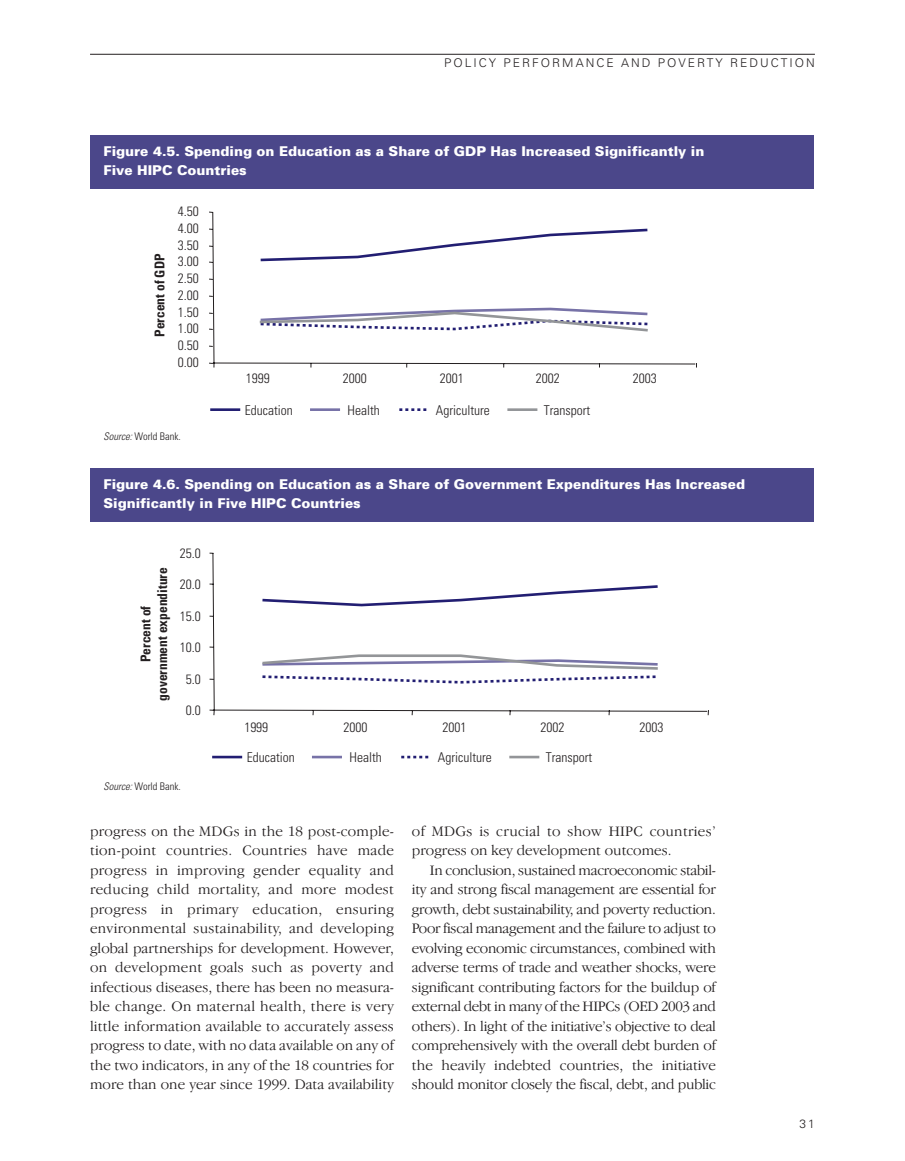
<style>
.page{position:relative;width:905px;height:1161px;background:#fff}
.page>*{position:absolute;margin:0;border:0;box-sizing:border-box;transform-origin:0 0}
.t1{font:300 15px/19.5px "Garamond IT Cby BT";color:#231f20;text-align:justify}
.t2{font:900 13.5px/19.5px "Univers";color:#fff}
.t3{font:300 condensed 13.5px "Univers";color:#231f20}
.t4{font:700 condensed 13.5px/16.5px "Univers";color:#231f20;text-align:center}
.t5{font:300 12px "Univers";letter-spacing:.165em;color:#231f20}
.t6{font:300 condensed 10.5px "Univers";color:#231f20}
.s1{font-style:italic}
</style>
<div class="page">
<hr style="left:90px;top:54px;width:724px;height:1px;background:#231f20">
<div style="left:90px;top:135px;width:723px;height:54px;background:#4b478a"></div>
<svg style="left:209px;top:211px;width:488px;height:157px"></svg>
<svg style="left:258px;top:227px;width:392px;height:36px"></svg>
<hr style="left:210px;top:408px;width:30px;height:3px;background:#221e72">
<hr style="left:310px;top:408px;width:30px;height:3px;background:#7772a7">
<svg style="left:399px;top:408px;width:28px;height:3px"></svg>
<hr style="left:507px;top:408px;width:30px;height:3px;background:#939598">
<svg style="left:257px;top:306px;width:393px;height:27px"></svg>
<div style="left:90px;top:468px;width:723px;height:54px;background:#4b478a"></div>
<svg style="left:209px;top:552px;width:500px;height:164px"></svg>
<svg style="left:260px;top:584px;width:400px;height:24px"></svg>
<hr style="left:212px;top:756px;width:30px;height:2px;background:#221e72">
<hr style="left:312px;top:756px;width:30px;height:2px;background:#7772a7">
<svg style="left:401px;top:756px;width:28px;height:2px"></svg>
<hr style="left:509px;top:756px;width:30px;height:2px;background:#939598">
<svg style="left:260px;top:653px;width:400px;height:32px"></svg>
<p class="t5" style="left:444px;top:59px;width:372px">POLICY PERFORMANCE AND POVERTY REDUCTION</p>
<p class="t2" style="left:104px;top:142px;width:602px">Figure 4.5. Spending on Education as a Share of GDP Has Increased Significantly in<br>Five HIPC Countries</p>
<p class="t3" style="left:178px;top:206px;width:22px">4.50</p>
<p class="t3" style="left:178px;top:223px;width:22px">4.00</p>
<p class="t4" style="left:153px;top:337px;width:85px;rotate:-90deg">Percent of GDP</p>
<p class="t3" style="left:178px;top:240px;width:22px">3.50</p>
<p class="t3" style="left:178px;top:256px;width:22px">3.00</p>
<p class="t3" style="left:178px;top:273px;width:22px">2.50</p>
<p class="t3" style="left:178px;top:290px;width:22px">2.00</p>
<p class="t3" style="left:178px;top:307px;width:22px">1.50</p>
<p class="t3" style="left:178px;top:323px;width:22px">1.00</p>
<p class="t3" style="left:178px;top:340px;width:22px">0.50</p>
<p class="t3" style="left:178px;top:357px;width:22px">0.00</p>
<p class="t3" style="left:246px;top:373px;width:25px">1999</p>
<p class="t3" style="left:343px;top:373px;width:25px">2000</p>
<p class="t3" style="left:440px;top:373px;width:25px">2001</p>
<p class="t3" style="left:535px;top:373px;width:25px">2002</p>
<p class="t3" style="left:632px;top:373px;width:25px">2003</p>
<p class="t3" style="left:245px;top:405px;width:49px">Education</p>
<p class="t3" style="left:347px;top:405px;width:34px">Health</p>
<p class="t3" style="left:436px;top:405px;width:55px">Agriculture</p>
<p class="t3" style="left:543px;top:405px;width:48px">Transport</p>
<p class="t6" style="left:104px;top:432px;width:79px"><span class="s1">Source:</span> World Bank.</p>
<p class="t2" style="left:104px;top:476px;width:643px">Figure 4.6. Spending on Education as a Share of Government Expenditures Has Increased<br>Significantly in Five HIPC Countries</p>
<p class="t4" style="left:139px;top:701px;width:135px;rotate:-90deg">Percent of<br>government expenditure</p>
<p class="t3" style="left:180px;top:548px;width:22px">25.0</p>
<p class="t3" style="left:180px;top:579px;width:22px">20.0</p>
<p class="t3" style="left:180px;top:611px;width:22px">15.0</p>
<p class="t3" style="left:180px;top:642px;width:22px">10.0</p>
<p class="t3" style="left:186px;top:674px;width:16px">5.0</p>
<p class="t3" style="left:186px;top:705px;width:16px">0.0</p>
<p class="t6" style="left:104px;top:782px;width:79px"><span class="s1">Source:</span> World Bank.</p>
<p class="t3" style="left:244px;top:723px;width:25px">1999</p>
<p class="t3" style="left:343px;top:723px;width:25px">2000</p>
<p class="t3" style="left:442px;top:723px;width:25px">2001</p>
<p class="t3" style="left:540px;top:723px;width:25px">2002</p>
<p class="t3" style="left:639px;top:723px;width:25px">2003</p>
<p class="t3" style="left:247px;top:752px;width:49px">Education</p>
<p class="t3" style="left:349px;top:752px;width:34px">Health</p>
<p class="t3" style="left:438px;top:752px;width:55px">Agriculture</p>
<p class="t3" style="left:545px;top:752px;width:48px">Transport</p>
<p class="t1" style="left:90px;top:822px;width:305px">progress on the MDGs in the 18 post-comple&shy;tion-point countries. Countries have made progress in improving gender equality and reducing child mortality, and more modest progress in primary education, ensuring environmental sustainability, and developing global partnerships for development. However, on development goals such as poverty and infectious diseases, there has been no measura&shy;ble change. On maternal health, there is very little information available to accurately assess progress to date, with no data available on any of the two indicators, in any of the 18 countries for more than one year since 1999. Data availability</p>
<p class="t1" style="left:412px;top:822px;width:305px">of MDGs is crucial to show HIPC countries’ progress on key development outcomes.</p>
<p class="t1" style="left:412px;top:861px;width:305px;text-indent:18px">In conclusion, sustained macroeconomic stabil&shy;ity and strong fiscal management are essential for growth, debt sustainability, and poverty reduction.<br>Poor fiscal management and the failure to adjust to evolving economic circumstances, combined with adverse terms of trade and weather shocks, were significant contributing factors for the buildup of external debt in many of the HIPCs (OED 2003 and others). In light of the initiative’s objective to deal comprehensively with the overall debt burden of the heavily indebted countries, the initiative should monitor closely the fiscal, debt, and public</p>
<p class="t5" style="left:799px;top:1120px;width:17px">31</p>
</div>
